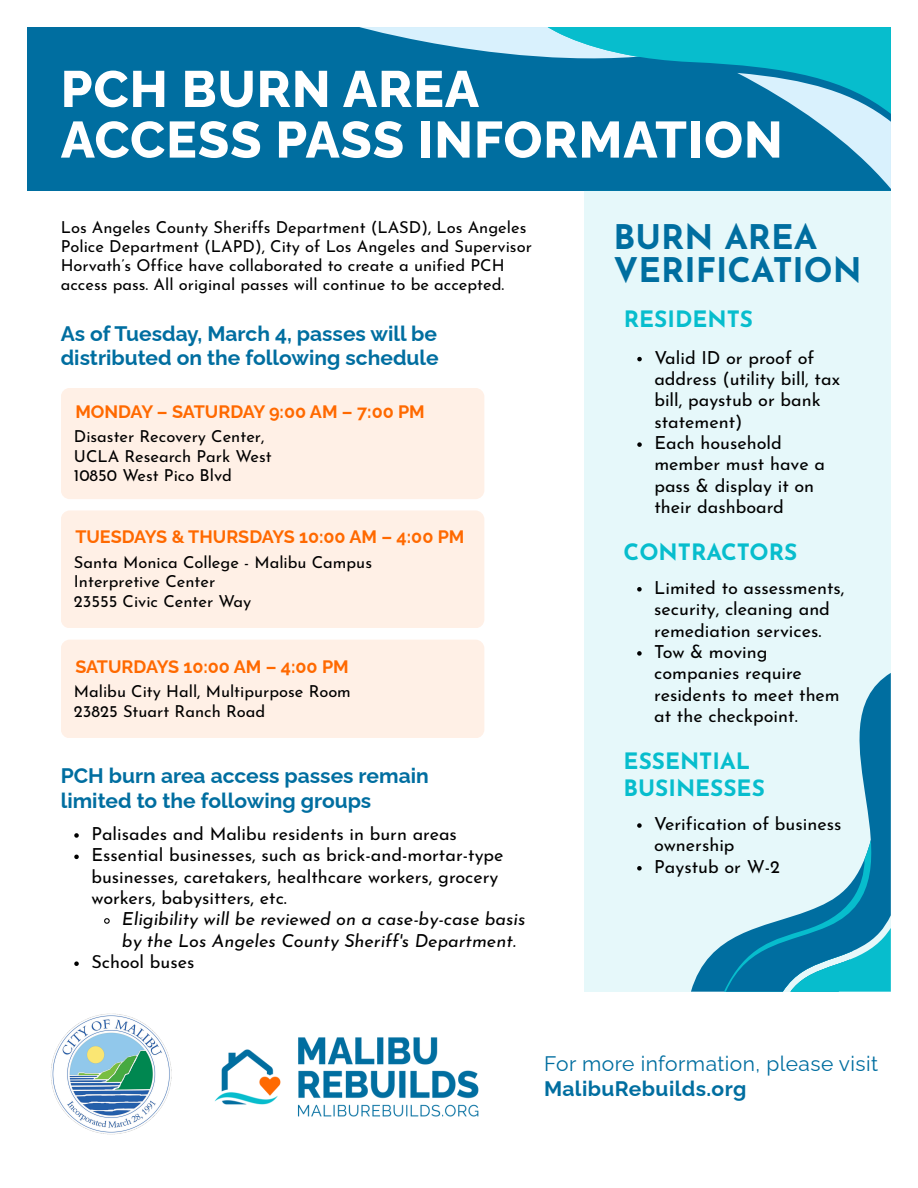
<style>
.page{position:relative;width:918px;height:1188px;background:#fff}
.page>*{position:absolute;margin:0;border:0;box-sizing:border-box;transform-origin:0 0}
.t1{font:800 51px/50.7px "Raleway";letter-spacing:.02em;color:#fff}
.t2{font:700 33.9px/33px "Josefin Sans";color:#006ea0}
.t3{font:700 22.65px/27px "Josefin Sans";color:#07bdcd}
.t4{font:700 21px/24.8px "Raleway";color:#006ea0}
.t5{font:21px/24.8px "Raleway";letter-spacing:.02em;color:#006ea0}
.t6{font:18px/21.3px "Josefin Sans";color:#000}
.t7{font:italic 18px/21.3px "Josefin Sans";color:#000}
.t8{font:700 18px "Raleway";color:#ff6900}
.t9{font:16.5px/19.2px "Josefin Sans";color:#000}
.s1{font-weight:700}
</style>
<div class="page">
<img style="left:51px;top:1013px;width:121px;height:122px">
<div style="left:27px;top:27px;width:864px;height:164px;background:#006ea0"></div>
<svg style="left:359px;top:27px;width:532px;height:162px"></svg>
<div style="left:584px;top:191px;width:307px;height:801px;background:#e6f8fa"></div>
<div style="left:61px;top:388px;width:423px;height:111px;background:#fff0e6;border-radius:9px"></div>
<div style="left:61px;top:510px;width:423px;height:118px;background:#fff0e6;border-radius:9px"></div>
<div style="left:61px;top:640px;width:423px;height:98px;background:#fff0e6;border-radius:9px"></div>
<svg style="left:691px;top:942px;width:35px;height:49px"></svg>
<svg style="left:726px;top:673px;width:165px;height:318px"></svg>
<img style="left:215px;top:1037px;width:264px;height:80px">
<svg style="left:74px;top:833px;width:5px;height:5px"></svg>
<svg style="left:74px;top:855px;width:5px;height:4px"></svg>
<svg style="left:104px;top:918px;width:6px;height:6px"></svg>
<svg style="left:74px;top:961px;width:5px;height:5px"></svg>
<svg style="left:637px;top:357px;width:5px;height:4px"></svg>
<svg style="left:637px;top:442px;width:5px;height:5px"></svg>
<svg style="left:637px;top:587px;width:5px;height:5px"></svg>
<svg style="left:637px;top:651px;width:5px;height:5px"></svg>
<svg style="left:637px;top:823px;width:5px;height:5px"></svg>
<svg style="left:637px;top:866px;width:5px;height:5px"></svg>
<p class="t1" style="left:61px;top:64px;width:723px">PCH BURN AREA<br>ACCESS PASS INFORMATION</p>
<p class="t9" style="left:61px;top:219px;width:473px">Los Angeles County Sheriffs Department (LASD), Los Angeles Police Department (LAPD), City of Los Angeles and Supervisor Horvath’s Office have collaborated to create a unified PCH access pass. All original passes will continue to be accepted.</p>
<p class="t4" style="left:61px;top:321px;width:379px">As of Tuesday, March 4, passes will be distributed on the following schedule</p>
<p class="t8" style="left:75px;top:401px;width:351px">MONDAY – SATURDAY 9:00 AM – 7:00 PM</p>
<h1 class="t9" style="left:74px;top:429px;width:192px">Disaster Recovery Center,</h1>
<p class="t9" style="left:74px;top:448px;width:199px">UCLA Research Park West</p>
<p class="t9" style="left:74px;top:467px;width:159px">10850 West Pico Blvd</p>
<p class="t8" style="left:75px;top:527px;width:391px">TUESDAYS &amp; THURSDAYS 10:00 AM – 4:00 PM</p>
<p class="t9" style="left:74px;top:555px;width:300px">Santa Monica College - Malibu Campus<br>Interpretive Center</p>
<p class="t9" style="left:74px;top:593px;width:179px">23555 Civic Center Way</p>
<p class="t8" style="left:75px;top:656px;width:275px">SATURDAYS 10:00 AM – 4:00 PM</p>
<p class="t9" style="left:74px;top:684px;width:279px">Malibu City Hall, Multipurpose Room</p>
<p class="t9" style="left:74px;top:703px;width:193px">23825 Stuart Ranch Road</p>
<p class="t4" style="left:61px;top:763px;width:370px">PCH burn area access passes remain limited to the following groups</p>
<p class="t6" style="left:91px;top:825px;width:367px">Palisades and Malibu residents in burn areas</p>
<p class="t6" style="left:91px;top:846px;width:414px">Essential businesses, such as brick-and-mortar-type businesses, caretakers, healthcare workers, grocery workers, babysitters, etc.</p>
<p class="t7" style="left:122px;top:910px;width:405px">Eligibility will be reviewed on a case-by-case basis by the Los Angeles County Sheriff's Department.</p>
<p class="t6" style="left:91px;top:953px;width:105px">School buses</p>
<h2 class="t2" style="left:614px;top:224px;width:250px">BURN AREA<br>VERIFICATION</h2>
<p class="t3" style="left:624px;top:308px;width:131px">RESIDENTS</p>
<h3 class="t6" style="left:654px;top:348px;width:187px">Valid ID or proof of address (utility bill, tax bill, paystub or bank statement)</h3>
<p class="t6" style="left:654px;top:434px;width:172px">Each household member must have a pass &amp; display it on their dashboard</p>
<h3 class="t3" style="left:624px;top:541px;width:175px">CONTRACTORS</h3>
<p class="t6" style="left:654px;top:579px;width:192px">Limited to assessments, security, cleaning and remediation services.</p>
<p class="t6" style="left:654px;top:643px;width:187px">Tow &amp; moving companies require residents to meet them at the checkpoint.</p>
<h3 class="t3" style="left:624px;top:750px;width:143px">ESSENTIAL<br>BUSINESSES</h3>
<p class="t6" style="left:654px;top:815px;width:189px">Verification of business ownership</p>
<p class="t6" style="left:654px;top:858px;width:127px">Paystub or W-2</p>
<p class="t5" style="left:544px;top:1051px;width:336px">For more information, please visit<br><span class="s1">MalibuRebuilds.org</span></p>
</div>
